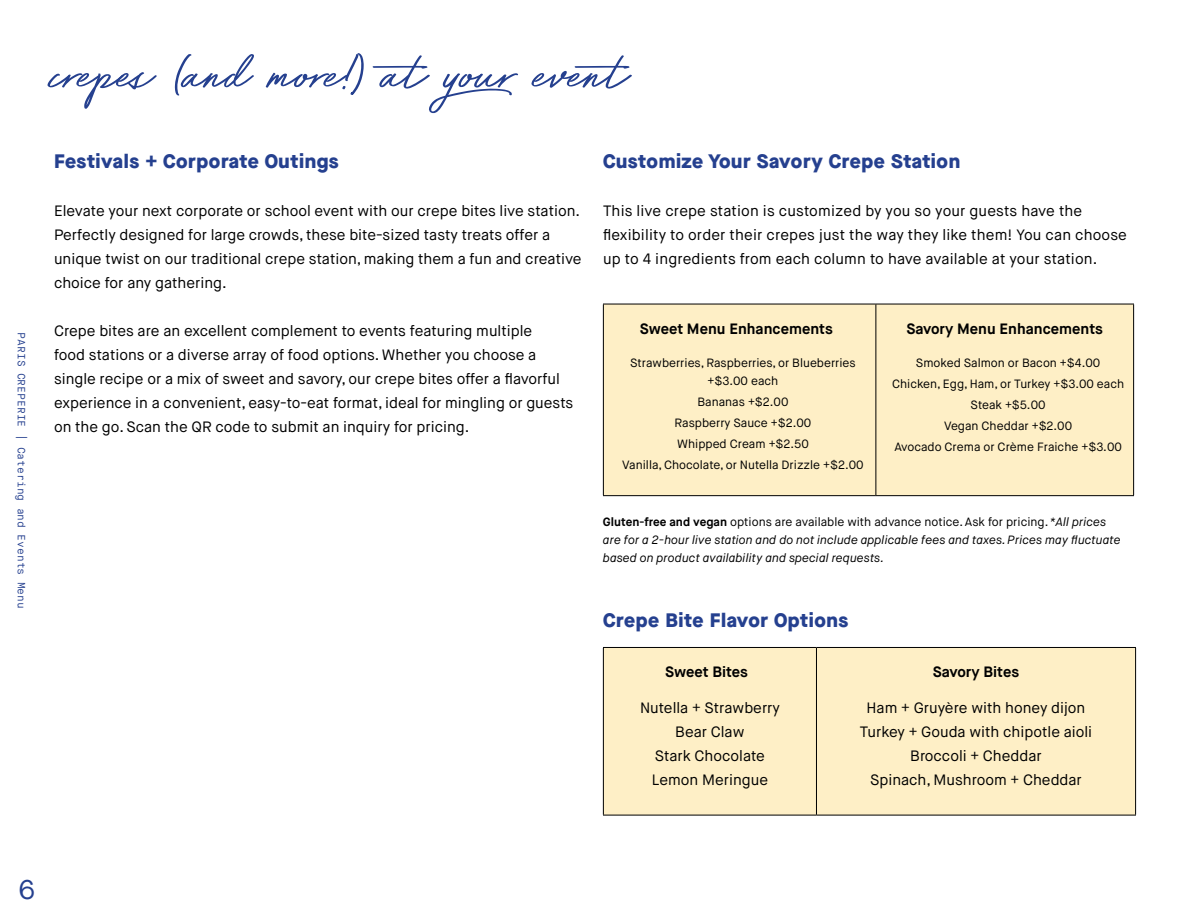
<style>
.page{position:relative;width:1188px;height:918px;background:#fff}
.page>*{position:absolute;margin:0;border:0;box-sizing:border-box;transform-origin:0 0}
.t1{font:72px "Bayshore";color:#25408f}
.t2{font:27px "Maison Neue Mono";color:#25408f}
.t3{font:800 19.5px "Maison Neue";letter-spacing:.03em;color:#25408f}
.t4{font:15px/24px "Maison Neue";color:#000}
.t5{font:700 15px "Maison Neue";color:#000}
.t6{font:12px/21px "Maison Neue";color:#000;text-align:center}
.t7{font:italic 12px/18px "Maison Neue";letter-spacing:.01em;color:#000}
.t8{font:10.5px "Maison Neue Mono";color:#25408f}
.s1{font-weight:700;font-style:normal}
.s2{font-style:normal}
</style>
<div class="page">
<div style="left:604px;top:648px;width:531px;height:167px;background:#feefc6"></div>
<hr style="left:603px;top:647px;width:213px;height:1px;background:#000">
<hr style="left:603px;top:648px;width:1px;height:167px;background:#000">
<hr style="left:816px;top:647px;width:320px;height:1px;background:#000">
<hr style="left:816px;top:648px;width:1px;height:167px;background:#000">
<hr style="left:1135px;top:648px;width:1px;height:167px;background:#000">
<hr style="left:603px;top:815px;width:213px;height:1px;background:#000">
<hr style="left:816px;top:815px;width:320px;height:1px;background:#000">
<div style="left:604px;top:305px;width:529px;height:190px;background:#feefc6"></div>
<hr style="left:603px;top:304px;width:273px;height:1px;background:#000">
<hr style="left:603px;top:304px;width:1px;height:191px;background:#000">
<hr style="left:876px;top:304px;width:258px;height:1px;background:#000">
<hr style="left:876px;top:304px;width:1px;height:191px;background:#000">
<hr style="left:1133px;top:304px;width:1px;height:191px;background:#000">
<hr style="left:603px;top:495px;width:273px;height:1px;background:#000">
<hr style="left:876px;top:495px;width:258px;height:1px;background:#000">
<p class="t8" style="left:28px;top:332px;width:278px;rotate:90deg">PARIS CREPERIE | Catering and Events Menu</p>
<h1 class="t1" style="left:54px;top:20px;width:614px">crepes (and more!) atyour event</h1>
<h3 class="t3" style="left:54px;top:147px;width:286px">Festivals + Corporate Outings</h3>
<p class="t4" style="left:54px;top:199px;width:529px">Elevate your next corporate or school event with our crepe bites live station.<br>Perfectly designed for large crowds, these bite-sized tasty treats offer a unique twist on our traditional crepe station, making them a fun and creative choice for any gathering.</p>
<p class="t4" style="left:54px;top:319px;width:521px">Crepe bites are an excellent complement to events featuring multiple<br>food stations or a diverse array of food options. Whether you choose a single recipe or a mix of sweet and savory, our crepe bites offer a flavorful experience in a convenient, easy-to-eat format, ideal for mingling or guests on the go. Scan the QR code to submit an inquiry for pricing.</p>
<h3 class="t3" style="left:603px;top:147px;width:359px">Customize Your Savory Crepe Station</h3>
<p class="t4" style="left:603px;top:199px;width:526px">This live crepe station is customized by you so your guests have the flexibility to order their crepes just the way they like them! You can choose up to 4 ingredients from each column to have available at your station.</p>
<p class="t5" style="left:640px;top:319px;width:195px">Sweet Menu Enhancements</p>
<p class="t6" style="left:630px;top:354px;width:227px;line-height:18px">Strawberries, Raspberries, or Blueberries +$3.00 each</p>
<p class="t6" style="left:622px;top:391px;width:243px">Bananas +$2.00<br>Raspberry Sauce +$2.00<br>Whipped Cream +$2.50<br>Vanilla, Chocolate, or Nutella Drizzle +$2.00</p>
<p class="t5" style="left:907px;top:319px;width:198px">Savory Menu Enhancements</p>
<p class="t6" style="left:892px;top:352px;width:234px">Smoked Salmon or Bacon +$4.00<br>Chicken, Egg, Ham, or Turkey +$3.00 each<br>Steak +$5.00<br>Vegan Cheddar +$2.00<br>Avocado Crema or Crème Fraiche +$3.00</p>
<p class="t7" style="left:603px;top:513px;width:519px"><span class="s1">Gluten-free and vegan</span> <span class="s2">options are available with advance notice. Ask for pricing.</span> *All prices are for a 2-hour live station and do not include applicable fees and taxes. Prices may fluctuate based on product availability and special requests.</p>
<h3 class="t3" style="left:603px;top:606px;width:247px">Crepe Bite Flavor Options</h3>
<p class="t5" style="left:665px;top:662px;width:85px">Sweet Bites</p>
<p class="t4" style="left:640px;top:696px;width:141px;text-align:center">Nutella + Strawberry<br>Bear Claw<br>Stark Chocolate<br>Lemon Meringue</p>
<p class="t5" style="left:933px;top:662px;width:88px">Savory Bites</p>
<p class="t4" style="left:860px;top:696px;width:234px;text-align:center">Ham + Gruyère with honey dijon<br>Turkey + Gouda with chipotle aioli<br>Broccoli + Cheddar<br>Spinach, Mushroom + Cheddar</p>
<h2 class="t2" style="left:18px;top:873px;width:19px">6</h2>
</div>
